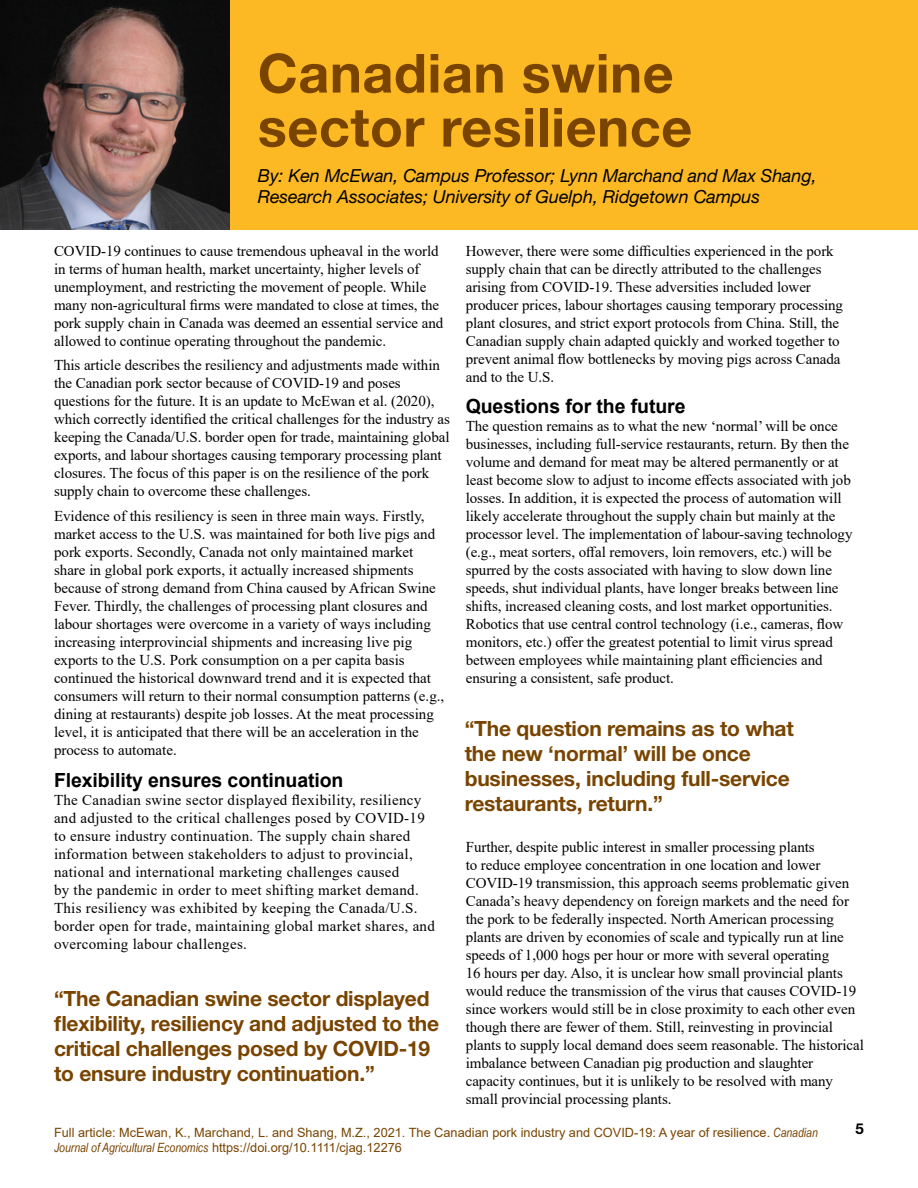
<style>
.page{position:relative;width:918px;height:1188px;background:#fff}
.page>*{position:absolute;margin:0;border:0;box-sizing:border-box;transform-origin:0 0}
.t1{font:700 54px/54px "Helvetica Neue LT Std";letter-spacing:.01em;color:#794400}
.t2{font:700 21px/25.2px "Helvetica Neue LT Std";letter-spacing:-.01em;color:#794400}
.t3{font:700 19.5px "Arial";letter-spacing:-.005em;color:#000}
.t4{font:italic 18px/21.6px "Helvetica Neue LT Std";letter-spacing:-.005em;color:#000}
.t5{font:15px/18px "Times New Roman";letter-spacing:-.005em;color:#000}
.t6{font:15px/18px "Times New Roman";letter-spacing:.02em;color:#000}
.t7{font:700 15px "Helvetica Neue LT Std";color:#000}
.t8{font:12.75px/15px "Arial";color:#794400}
.s1{font-family:"Arial Narrow";font-style:italic}
</style>
<div class="page">
<div style="left:0;top:0;width:918px;height:230px;background:#fdb924"></div>
<img style="left:0;top:0;width:230px;height:230px">
<p class="t1" style="left:258px;top:45px;width:436px">Canadian swine sector resilience</p>
<p class="t4" style="left:258px;top:164px;width:560px">By: Ken McEwan, Campus Professor; Lynn Marchand and Max Shang,<br>Research Associates; University of Guelph, Ridgetown Campus</p>
<p class="t5" style="left:54px;top:241px;width:391px">COVID-19 continues to cause tremendous upheaval in the world in terms of human health, market uncertainty, higher levels of unemployment, and restricting the movement of people. While many non-agricultural firms were mandated to close at times, the pork supply chain in Canada was deemed an essential service and allowed to continue operating throughout the pandemic.</p>
<p class="t5" style="left:54px;top:356px;width:398px">This article describes the resiliency and adjustments made within the Canadian pork sector because of COVID-19 and poses questions for the future. It is an update to McEwan et al. (2020), which correctly identified the critical challenges for the industry as keeping the Canada/U.S. border open for trade, maintaining global exports, and labour shortages causing temporary processing plant closures. The focus of this paper is on the resilience of the pork supply chain to overcome these challenges.</p>
<p class="t5" style="left:54px;top:507px;width:392px">Evidence of this resiliency is seen in three main ways. Firstly, market access to the U.S. was maintained for both live pigs and pork exports. Secondly, Canada not only maintained market share in global pork exports, it actually increased shipments because of strong demand from China caused by African Swine Fever. Thirdly, the challenges of processing plant closures and labour shortages were overcome in a variety of ways including increasing interprovincial shipments and increasing live pig exports to the U.S. Pork consumption on a per capita basis continued the historical downward trend and it is expected that consumers will return to their normal consumption patterns (e.g., dining at restaurants) despite job losses. At the meat processing level, it is anticipated that there will be an acceleration in the process to automate.</p>
<p class="t3" style="left:54px;top:766px;width:291px">Flexibility ensures continuation</p>
<p class="t6" style="left:54px;top:790px;width:382px">The Canadian swine sector displayed flexibility, resiliency and adjusted to the critical challenges posed by COVID-19 to ensure industry continuation. The supply chain shared information between stakeholders to adjust to provincial, national and international marketing challenges caused<br>by the pandemic in order to meet shifting market demand.<br>This resiliency was exhibited by keeping the Canada/U.S. border open for trade, maintaining global market shares, and overcoming labour challenges.</p>
<p class="t2" style="left:54px;top:985px;width:387px">“The Canadian swine sector displayed flexibility, resiliency and adjusted to the critical challenges posed by COVID-19 to ensure industry continuation.”</p>
<p class="t5" style="left:466px;top:241px;width:379px">However, there were some difficulties experienced in the pork supply chain that can be directly attributed to the challenges arising from COVID-19. These adversities included lower producer prices, labour shortages causing temporary processing plant closures, and strict export protocols from China. Still, the Canadian supply chain adapted quickly and worked together to prevent animal flow bottlenecks by moving pigs across Canada and to the U.S.</p>
<p class="t3" style="left:466px;top:393px;width:221px">Questions for the future</p>
<p class="t5" style="left:466px;top:417px;width:388px">The question remains as to what the new ‘normal’ will be once businesses, including full-service restaurants, return. By then the volume and demand for meat may be altered permanently or at least become slow to adjust to income effects associated with job losses. In addition, it is expected the process of automation will likely accelerate throughout the supply chain but mainly at the processor level. The implementation of labour-saving technology (e.g., meat sorters, offal removers, loin removers, etc.) will be spurred by the costs associated with having to slow down line speeds, shut individual plants, have longer breaks between line shifts, increased cleaning costs, and lost market opportunities.<br>Robotics that use central control technology (i.e., cameras, flow monitors, etc.) offer the greatest potential to limit virus spread between employees while maintaining plant efficiencies and ensuring a consistent, safe product.</p>
<p class="t2" style="left:465px;top:715px;width:331px">“The question remains as to what the new ‘normal’ will be once businesses, including full-service restaurants, return.”</p>
<p class="t5" style="left:466px;top:837px;width:400px">Further, despite public interest in smaller processing plants<br>to reduce employee concentration in one location and lower COVID-19 transmission, this approach seems problematic given Canada’s heavy dependency on foreign markets and the need for the pork to be federally inspected. North American processing plants are driven by economies of scale and typically run at line speeds of 1,000 hogs per hour or more with several operating<br>16 hours per day. Also, it is unclear how small provincial plants would reduce the transmission of the virus that causes COVID-19 since workers would still be in close proximity to each other even though there are fewer of them. Still, reinvesting in provincial plants to supply local demand does seem reasonable. The historical imbalance between Canadian pig production and slaughter capacity continues, but it is unlikely to be resolved with many small provincial processing plants.</p>
<p class="t8" style="left:54px;top:1124px;width:765px">Full article: McEwan, K., Marchand, L. and Shang, M.Z., 2021. The Canadian pork industry and COVID-19: A year of resilience. <span class="s1">Canadian<br>Journal of Agricultural Economics</span> https://doi.org/10.1111/cjag.12276</p>
<p class="t7" style="left:856px;top:1119px;width:10px">5</p>
</div>
